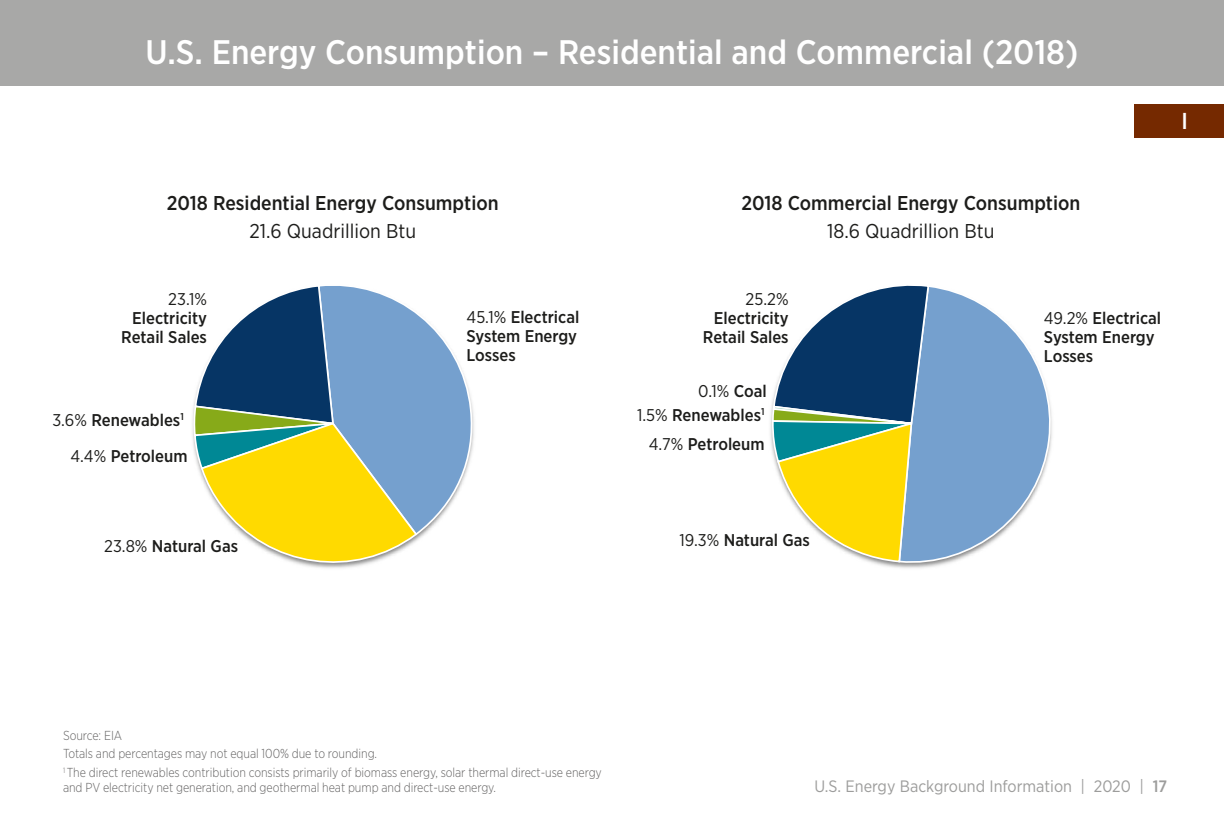
<style>
.page{position:relative;width:1224px;height:828px;background:#fff}
.page>*{position:absolute;margin:0;border:0;box-sizing:border-box;transform-origin:0 0}
.Page_Header{font:500 34px "Gotham Narrow";color:#fff}
.t1{font:500 23px "Gotham Narrow";color:#fff}
.t2{font:500 20px/28px "Gotham Narrow";color:#1d1d1b;text-align:center}
.pie_slice_names{font:500 17px/19px "Gotham Narrow";color:#1d1d1b}
.pie_slice_names-2{font:17px "Gotham Narrow";color:#1d1d1b}
.t3{font:16.4px "Gotham Narrow";color:#9d9d9c}
.footnote_left{font:300 13px/15px "Gotham Narrow";letter-spacing:-.005em;color:#646363;scale:.95 1}
.s1{font-weight:400}
.s2{font-weight:500}
</style>
<div class="page">
<div style="left:0;top:0;width:1224px;height:86px;background:#a8a8a7"></div>
<div style="left:1134px;top:104px;width:90px;height:34px;background:#752900"></div>
<svg style="left:193px;top:286px;width:281px;height:282px"></svg>
<svg style="left:897px;top:287px;width:155px;height:281px"></svg>
<svg style="left:771px;top:285px;width:160px;height:278px"></svg>
<p class="Page_Header" style="left:146px;top:31px;width:934px">U.S. Energy Consumption – Residential and Commercial (2018)</p>
<h2 class="t1" style="left:1182px;top:107px;width:8px">I</h2>
<p class="t2" style="left:167px;top:188px;width:333px">2018 Residential Energy Consumption<br><span class="s1">21.6 Quadrillion Btu</span></p>
<p class="t2" style="left:741px;top:188px;width:341px">2018 Commercial Energy Consumption<br><span class="s1">18.6 Quadrillion Btu</span></p>
<p class="pie_slice_names" style="left:121px;top:290px;width:87px;text-align:right"><span class="s1">23.1%<br></span>Electricity<br>Retail Sales</p>
<p class="pie_slice_names" style="left:703px;top:289px;width:87px;text-align:right"><span class="s1">25.2%<br></span>Electricity<br>Retail Sales</p>
<p class="pie_slice_names" style="left:467px;top:307px;width:114px"><span class="s1">45.1%</span> Electrical<br>System Energy<br>Losses</p>
<p class="pie_slice_names" style="left:1044px;top:308px;width:119px"><span class="s1">49.2%</span> Electrical<br>System Energy<br>Losses</p>
<p class="pie_slice_names-2" style="left:698px;top:381px;width:70px">0.1% <span class="s2">Coal</span></p>
<p class="pie_slice_names" style="left:52px;top:410px;width:133px"><span class="s1">3.6%</span> Renewables<sup>1</sup></p>
<p class="pie_slice_names" style="left:637px;top:405px;width:129px"><span class="s1">1.5%</span> Renewables<sup>1</sup></p>
<p class="pie_slice_names" style="left:71px;top:446px;width:119px"><span class="s1">4.4%</span> Petroleum</p>
<p class="pie_slice_names" style="left:649px;top:434px;width:117px"><span class="s1">4.7%</span> Petroleum</p>
<p class="pie_slice_names" style="left:104px;top:536px;width:135px"><span class="s1">23.8%</span> Natural Gas</p>
<p class="pie_slice_names" style="left:679px;top:530px;width:132px"><span class="s1">19.3%</span> Natural Gas</p>
<p class="footnote_left" style="left:63px;top:727px;width:64px">Source: EIA</p>
<p class="footnote_left" style="left:63px;top:746px;width:332px">Totals and percentages may not equal 100% due to rounding.</p>
<p class="footnote_left" style="left:63px;top:765px;width:569px"><sup>1</sup> The direct renewables contribution consists primarily of biomass energy, solar thermal direct-use energy and PV electricity net generation, and geothermal heat pump and direct-use energy.</p>
<p class="t3" style="left:814px;top:776px;width:354px">U.S. Energy Background Information | 2020 | <span class="s2">17</span></p>
</div>
